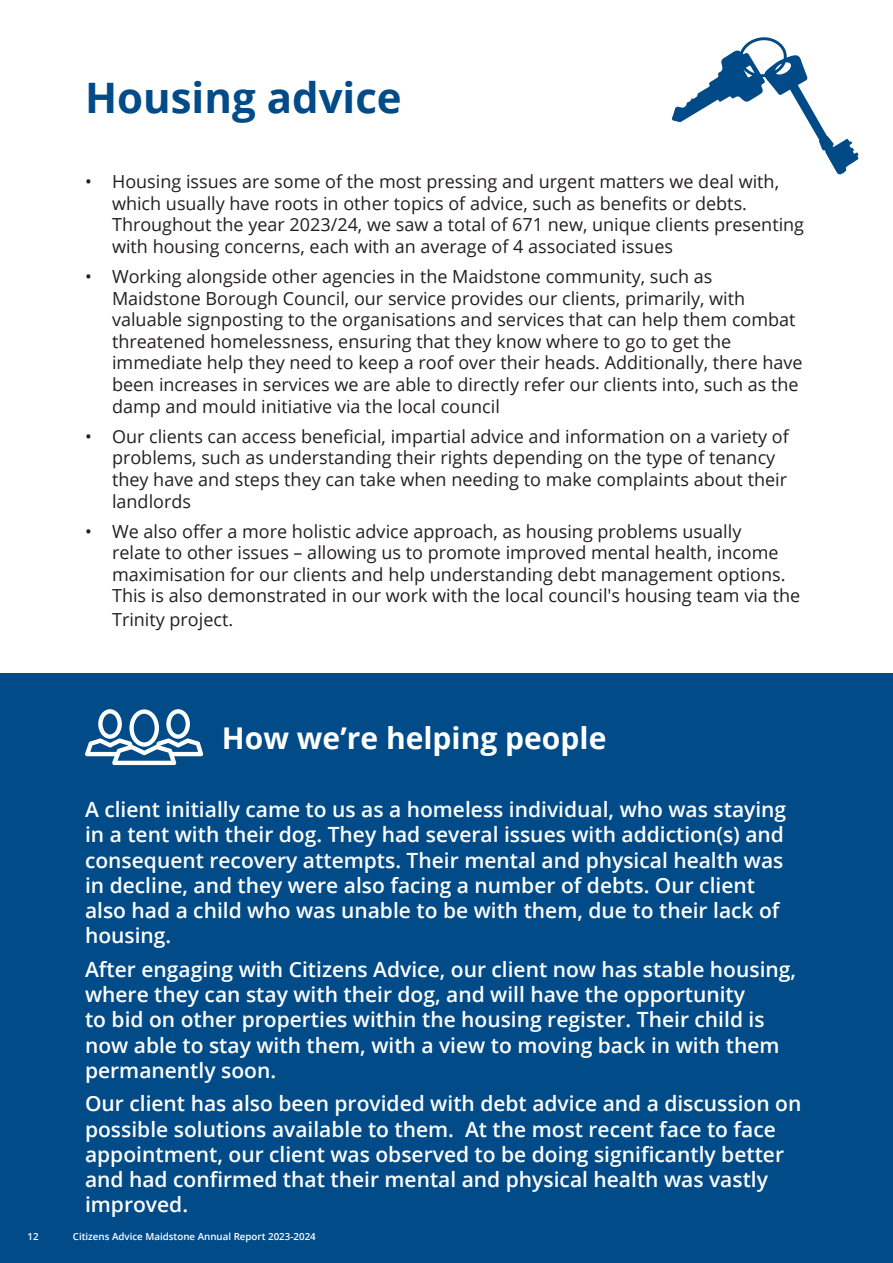
<style>
.page{position:relative;width:893px;height:1263px;background:#fff}
.page>*{position:absolute;margin:0;border:0;box-sizing:border-box;transform-origin:0 0}
.t1{font:700 42px "Open Sans";color:#014b88}
.t2{font:700 30px "Open Sans";color:#fff}
.t3{font:600 21px/25.2px "Open Sans";color:#fff}
.t4{font:18px/21.6px "Open Sans";color:#231f20}
.t5{font:600 9.75px "Open Sans";color:#fff}
</style>
<div class="page">
<div style="left:0;top:674px;width:893px;height:589px;background:#014b88"></div>
<svg style="left:85px;top:709px;width:118px;height:56px"></svg>
<svg style="left:671px;top:37px;width:188px;height:138px"></svg>
<p class="t1" style="left:85px;top:68px;width:318px">Housing advice</p>
<p class="t4" style="left:112px;top:170px;width:694px;text-indent:-27px">• Housing issues are some of the most pressing and urgent matters we deal with, which usually have roots in other topics of advice, such as benefits or debts.<br>Throughout the year 2023/24, we saw a total of 671 new, unique clients presenting with housing concerns, each with an average of 4 associated issues</p>
<p class="t4" style="left:112px;top:265px;width:692px;text-indent:-27px">• Working alongside other agencies in the Maidstone community, such as Maidstone Borough Council, our service provides our clients, primarily, with valuable signposting to the organisations and services that can help them combat threatened homelessness, ensuring that they know where to go to get the immediate help they need to keep a roof over their heads. Additionally, there have been increases in services we are able to directly refer our clients into, such as the damp and mould initiative via the local council</p>
<p class="t4" style="left:112px;top:425px;width:678px;text-indent:-27px">• Our clients can access beneficial, impartial advice and information on a variety of problems, such as understanding their rights depending on the type of tenancy they have and steps they can take when needing to make complaints about their landlords</p>
<p class="t4" style="left:112px;top:520px;width:690px;text-indent:-27px">• We also offer a more holistic advice approach, as housing problems usually<br>relate to other issues – allowing us to promote improved mental health, income maximisation for our clients and help understanding debt management options.<br>This is also demonstrated in our work with the local council's housing team via the</p>
<p class="t4" style="left:112px;top:608px;width:123px">Trinity project.</p>
<p class="t2" style="left:222px;top:717px;width:386px">How we’re helping people</p>
<p class="t3" style="left:85px;top:796px;width:703px">A client initially came to us as a homeless individual, who was staying in a tent with their dog. They had several issues with addiction(s) and consequent recovery attempts. Their mental and physical health was in decline, and they were also facing a number of debts. Our client also had a child who was unable to be with them, due to their lack of housing.</p>
<p class="t3" style="left:85px;top:956px;width:713px">After engaging with Citizens Advice, our client now has stable housing, where they can stay with their dog, and will have the opportunity<br>to bid on other properties within the housing register. Their child is now able to stay with them, with a view to moving back in with them permanently soon.</p>
<p class="t3" style="left:85px;top:1091px;width:718px">Our client has also been provided with debt advice and a discussion on possible solutions available to them. At the most recent face to face appointment, our client was observed to be doing significantly better and had confirmed that their mental and physical health was vastly improved.</p>
<p class="t5" style="left:28px;top:1229px;width:13px">12</p>
<p class="t5" style="left:73px;top:1229px;width:245px">Citizens Advice Maidstone Annual Report 2023-2024</p>
</div>
